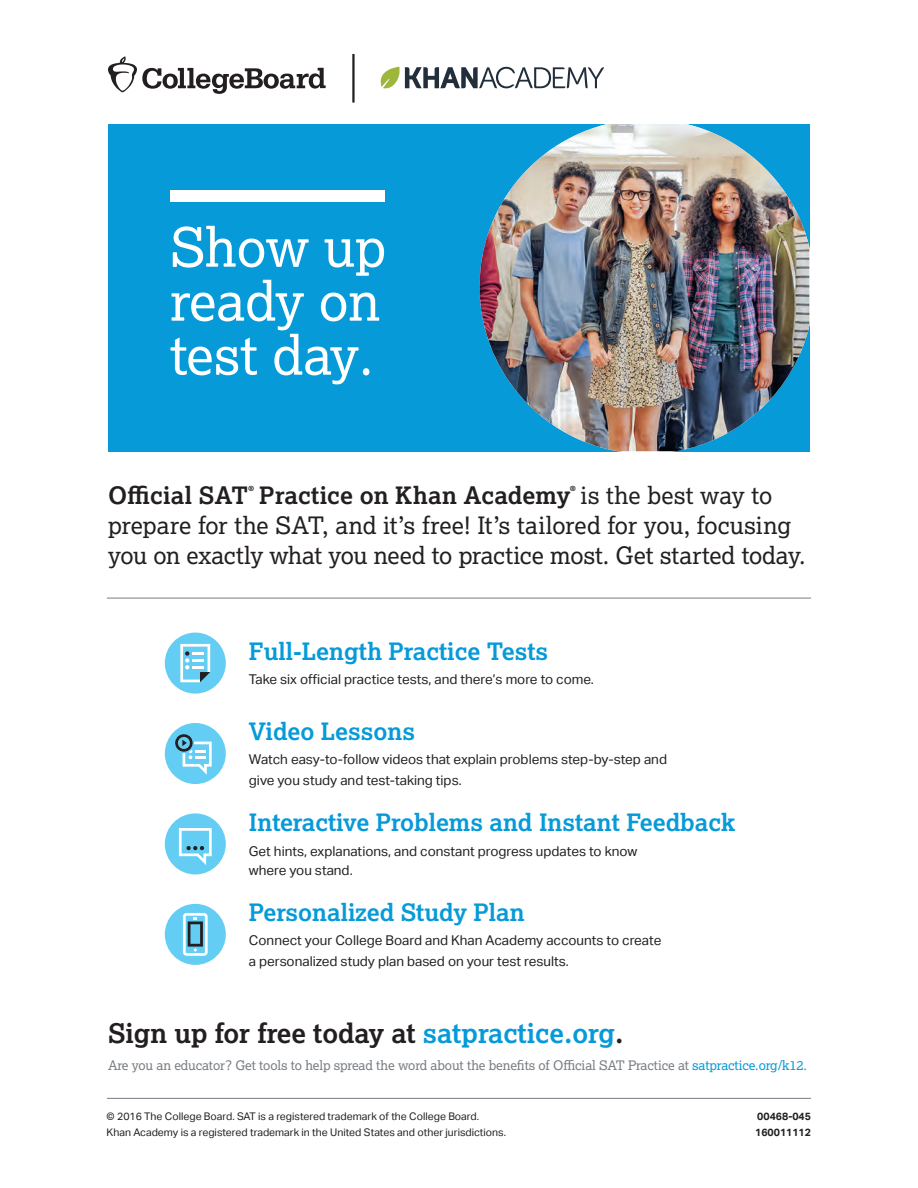
<style>
.page{position:relative;width:918px;height:1188px;background:#fff}
.page>*{position:absolute;margin:0;border:0;box-sizing:border-box;transform-origin:0 0}
.Headline{font:54px/54px "Lexia";color:#fff;text-align:justify}
.CTA{font:700 27px "Lexia";color:#231f20}
.Intro_Text{font:24px/30px "Lexia";letter-spacing:-.005em;color:#231f20}
.Subhead_2{font:700 24px "Lexia";color:#069ad9}
.Intro_Text-2{font:700 24px "Lexia";letter-spacing:.01em;color:#231f20}
.Body_Copy{font:13.5px/21px "Aktiv Grotesk";color:#231f20}
.Secondary_CTA{font:13.2px "Lexia";letter-spacing:-.01em;color:#787d83}
.t1{font:10.5px/16.5px "Aktiv Grotesk";color:#231f20}
.t2{font:700 10.5px/16.5px "Aktiv Grotesk";color:#231f20}
.Intro_Text-3{font:700 7.05px "Lexia";color:#231f20}
.s1{font-weight:400}
.s2{color:#069ad9}
</style>
<div class="page">
<hr style="left:107px;top:1098px;width:704px;height:1px;background:#787d83">
<hr style="left:352px;top:54px;width:3px;height:49px;background:#231f20">
<svg style="left:380px;top:67px;width:224px;height:22px"></svg>
<svg style="left:108px;top:56px;width:218px;height:38px"></svg>
<div style="left:108px;top:124px;width:701px;height:327px;background:#069ad9"></div>
<img style="left:480px;top:124px;width:329px;height:327px">
<div style="left:170px;top:190px;width:215px;height:12px;background:#fff"></div>
<div style="left:165px;top:904px;width:61px;height:61px;background:#63cdf3;border-radius:50%"></div>
<svg style="left:183px;top:913px;width:25px;height:43px"></svg>
<div style="left:165px;top:633px;width:61px;height:61px;background:#63cdf3;border-radius:50%"></div>
<svg style="left:180px;top:644px;width:30px;height:38px"></svg>
<div style="left:165px;top:723px;width:61px;height:61px;background:#63cdf3;border-radius:50%"></div>
<svg style="left:172px;top:733px;width:40px;height:42px"></svg>
<div style="left:165px;top:813px;width:61px;height:61px;background:#63cdf3;border-radius:50%"></div>
<svg style="left:179px;top:828px;width:33px;height:37px"></svg>
<hr style="left:107px;top:598px;width:704px;height:1px;background:#787d83">
<p class="Headline" style="left:170px;top:219px;width:218px">Show up ready on test day.</p>
<p class="Intro_Text-2" style="left:108px;top:480px;width:141px">Official SAT</p>
<p class="Intro_Text-3" style="left:248px;top:484px;width:8px">®</p>
<p class="Intro_Text-2" style="left:259px;top:480px;width:515px">Practice on Khan Academy <span class="s1">is the best way to</span></p>
<p class="Intro_Text-3" style="left:570px;top:484px;width:8px">®</p>
<p class="Intro_Text" style="left:108px;top:509px;width:699px">prepare for the SAT, and it’s free! It’s tailored for you, focusing you on exactly what you need to practice most. Get started today.</p>
<p class="Subhead_2" style="left:249px;top:636px;width:301px">Full-Length Practice Tests</p>
<p class="Body_Copy" style="left:249px;top:669px;width:346px">Take six official practice tests, and there’s more to come.</p>
<p class="Subhead_2" style="left:249px;top:716px;width:168px">Video Lessons</p>
<p class="Body_Copy" style="left:249px;top:749px;width:420px">Watch easy-to-follow videos that explain problems step-by-step and give you study and test-taking tips.</p>
<p class="Subhead_2" style="left:249px;top:808px;width:488px">Interactive Problems and Instant Feedback</p>
<p class="Body_Copy" style="left:249px;top:842px;width:390px;line-height:18.8px">Get hints, explanations, and constant progress updates to know where you stand.</p>
<p class="Subhead_2" style="left:249px;top:897px;width:277px">Personalized Study Plan</p>
<p class="Body_Copy" style="left:249px;top:930px;width:414px">Connect your College Board and Khan Academy accounts to create a personalized study plan based on your test results.</p>
<p class="CTA" style="left:108px;top:1016px;width:517px">Sign up for free today at <span class="s2">satpractice.org</span>.</p>
<p class="Secondary_CTA" style="left:108px;top:1057px;width:700px">Are you an educator? Get tools to help spread the word about the benefits of Official SAT Practice at <span class="s2">satpractice.org/k12</span>.</p>
<p class="t1" style="left:107px;top:1108px;width:401px">© 2016 The College Board. SAT is a registered trademark of the College Board.<br>Khan Academy is a registered trademark in the United States and other jurisdictions.</p>
<p class="t2" style="left:755px;top:1108px;width:57px">00468-045<br>160011112</p>
</div>
